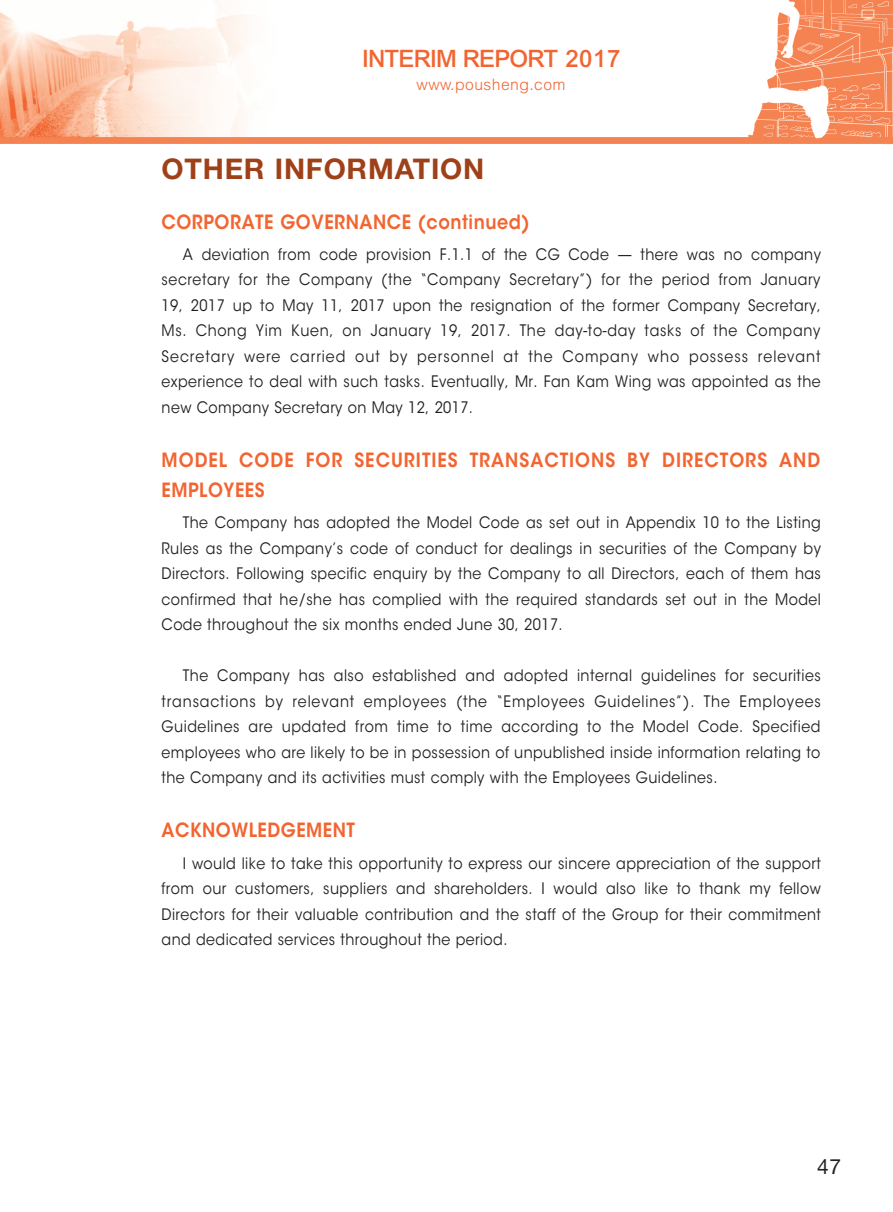
<style>
.page{position:relative;width:893px;height:1212px;background:#fff}
.page>*{position:absolute;margin:0;border:0;box-sizing:border-box;transform-origin:0 0}
.t1{font:700 28.5px "Helvetica Neue LT Std";letter-spacing:.03em;color:#9f4118}
.t2{font:500 24px "Arial MT Std";letter-spacing:-.03em;color:#f26430}
.t3{font:21px "Helvetica Neue LT Std";color:#231f20}
.t4{font:600 19.5px/30px "ITC Avant Garde Std";letter-spacing:.055em;color:#f26430;scale:.9 1}
.t5{font:600 19.5px "ITC Avant Garde Std";letter-spacing:.03em;color:#f26430;scale:.9 1}
.t6{font:15.75px/25.5px "ITC Avant Garde Std";letter-spacing:.03em;color:#231f20;text-align:justify;scale:.9 1}
.t7{font:300 15.75px "Arial MT Std";letter-spacing:.03em;color:#f26430}
</style>
<div class="page">
<img style="left:1px;top:0;width:892px;height:145px">
<h2 class="t2" style="left:362px;top:45px;width:260px">INTERIM REPORT 2017</h2>
<p class="t7" style="left:417px;top:76px;width:151px">www.pousheng.com</p>
<h1 class="t1" style="left:162px;top:151px;width:324px">OTHER INFORMATION</h1>
<p class="t5" style="left:162px;top:209px;width:410px">CORPORATE GOVERNANCE (continued)</p>
<p class="t6" style="left:162px;top:242px;width:734px;text-indent:21px">A deviation from code provision F.1.1 of the CG Code — there was no company secretary for the Company (the “Company Secretary”) for the period from January 19, 2017 up to May 11, 2017 upon the resignation of the former Company Secretary, Ms. Chong Yim Kuen, on January 19, 2017. The day-to-day tasks of the Company Secretary were carried out by personnel at the Company who possess relevant experience to deal with such tasks. Eventually, Mr. Fan Kam Wing was appointed as the new Company Secretary on May 12, 2017.</p>
<p class="t4" style="left:162px;top:445px;width:733px">MODEL CODE FOR SECURITIES TRANSACTIONS BY DIRECTORS AND<br>EMPLOYEES</p>
<p class="t6" style="left:162px;top:510px;width:734px;text-indent:21px">The Company has adopted the Model Code as set out in Appendix 10 to the Listing Rules as the Company’s code of conduct for dealings in securities of the Company by Directors. Following specific enquiry by the Company to all Directors, each of them has confirmed that he/she has complied with the required standards set out in the Model Code throughout the six months ended June 30, 2017.</p>
<p class="t6" style="left:162px;top:663px;width:734px;text-indent:21px">The Company has also established and adopted internal guidelines for securities transactions by relevant employees (the “Employees Guidelines”). The Employees Guidelines are updated from time to time according to the Model Code. Specified employees who are likely to be in possession of unpublished inside information relating to the Company and its activities must comply with the Employees Guidelines.</p>
<p class="t5" style="left:162px;top:818px;width:216px">ACKNOWLEDGEMENT</p>
<p class="t6" style="left:162px;top:850px;width:734px;text-indent:21px">I would like to take this opportunity to express our sincere appreciation of the support from our customers, suppliers and shareholders. I would also like to thank my fellow Directors for their valuable contribution and the staff of the Group for their commitment and dedicated services throughout the period.</p>
<h3 class="t3" style="left:817px;top:1154px;width:25px">47</h3>
</div>
